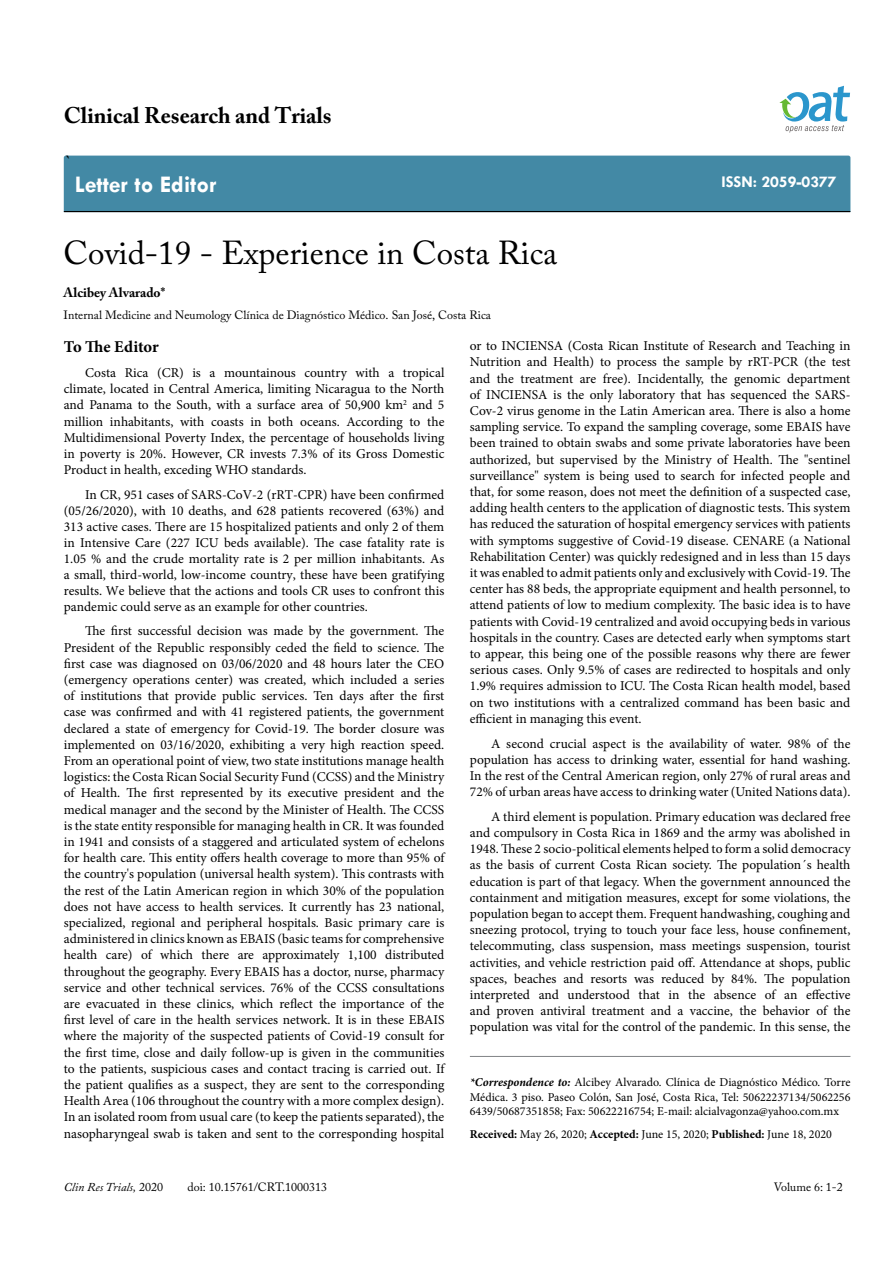
<style>
.page{position:relative;width:893px;height:1263px;background:#fff}
.page>*{position:absolute;margin:0;border:0;box-sizing:border-box;transform-origin:0 0}
.t1{font:33px "Adobe Caslon Pro";color:#000}
.t2{font:700 24px "Tw Cen";color:#fff}
.t3{font:700 22.5px "Adobe Caslon Pro";color:#000}
.t4{font:18px "Times New Roman";color:#000}
.t5{font:700 16.5px "Tw Cen";color:#fff}
.t6{font:700 16.5px "Minion Pro";letter-spacing:-.01em;color:#000}
.t7{font:13.5px/16.2px "Minion Pro";color:#000;text-align:justify}
.t8{font:700 13.5px "Adobe Caslon Pro";color:#000}
.t9{font:12px/14.4px "Minion Pro";color:#000;text-align:justify}
.t10{font:12px "Adobe Caslon Pro";color:#000}
.t11{font:italic 12px "Adobe Caslon Pro";color:#000}
.s1{font-style:normal}
.s2{font-weight:700;font-style:italic}
.s3{font-weight:700}
</style>
<div class="page">
<div style="left:64px;top:156px;width:786px;height:55px;background:#4389a5"></div>
<hr style="left:64px;top:211px;width:786px;height:1px;background:#000">
<svg style="left:779px;top:86px;width:71px;height:47px"></svg>
<hr style="left:470px;top:1056px;width:380px;height:1px;background:#808285">
<h3 class="t3" style="left:64px;top:102px;width:269px">Clinical Research and Trials</h3>
<h3 class="t4" style="left:65px;top:149px;width:7px">`</h3>
<h2 class="t2" style="left:75px;top:170px;width:143px">Letter to Editor</h2>
<h1 class="t1" style="left:64px;top:233px;width:495px">Covid-19 - Experience in Costa Rica</h1>
<p class="t8" style="left:64px;top:284px;width:103px">Alcibey Alvarado*</p>
<p class="t10" style="left:64px;top:308px;width:429px">Internal Medicine and Neumology Clínica de Diagnóstico Médico. San José, Costa Rica</p>
<p class="t5" style="left:721px;top:172px;width:117px">ISSN: 2059-0377</p>
<p class="t6" style="left:64px;top:335px;width:96px">To The Editor</p>
<p class="t7" style="left:64px;top:365px;width:382px;text-indent:21px">Costa Rica (CR) is a mountainous country with a tropical climate, located in Central America, limiting Nicaragua to the North and Panama to the South, with a surface area of 50,900 km<sup>2</sup> and 5 million inhabitants, with coasts in both oceans. According to the Multidimensional Poverty Index, the percentage of households living in poverty is 20%. However, CR invests 7.3% of its Gross Domestic Product in health, exceding WHO standards.</p>
<p class="t7" style="left:64px;top:487px;width:382px;text-indent:21px">In CR, 951 cases of SARS-CoV-2 (rRT-CPR) have been confirmed (05/26/2020), with 10 deaths, and 628 patients recovered (63%) and 313 active cases. There are 15 hospitalized patients and only 2 of them in Intensive Care (227 ICU beds available). The case fatality rate is 1.05 % and the crude mortality rate is 2 per million inhabitants. As a small, third-world, low-income country, these have been gratifying results. We believe that the actions and tools CR uses to confront this pandemic could serve as an example for other countries.</p>
<p class="t7" style="left:64px;top:623px;width:382px;text-indent:21px">The first successful decision was made by the government. The President of the Republic responsibly ceded the field to science. The first case was diagnosed on 03/06/2020 and 48 hours later the CEO (emergency operations center) was created, which included a series of institutions that provide public services. Ten days after the first case was confirmed and with 41 registered patients, the government declared a state of emergency for Covid-19. The border closure was implemented on 03/16/2020, exhibiting a very high reaction speed.<br>From an operational point of view, two state institutions manage health logistics: the Costa Rican Social Security Fund (CCSS) and the Ministry of Health. The first represented by its executive president and the medical manager and the second by the Minister of Health. The CCSS is the state entity responsible for managing health in CR. It was founded in 1941 and consists of a staggered and articulated system of echelons for health care. This entity offers health coverage to more than 95% of the country's population (universal health system). This contrasts with the rest of the Latin American region in which 30% of the population does not have access to health services. It currently has 23 national, specialized, regional and peripheral hospitals. Basic primary care is administered in clinics known as EBAIS (basic teams for comprehensive health care) of which there are approximately 1,100 distributed throughout the geography. Every EBAIS has a doctor, nurse, pharmacy service and other technical services. 76% of the CCSS consultations are evacuated in these clinics, which reflect the importance of the first level of care in the health services network. It is in these EBAIS where the majority of the suspected patients of Covid-19 consult for the first time, close and daily follow-up is given in the communities to the patients, suspicious cases and contact tracing is carried out. If the patient qualifies as a suspect, they are sent to the corresponding Health Area (106 throughout the country with a more complex design).<br>In an isolated room from usual care (to keep the patients separated), the nasopharyngeal swab is taken and sent to the corresponding hospital</p>
<p class="t11" style="left:64px;top:1180px;width:101px">Clin Res Trials, <span class="s1">2020</span></p>
<p class="t10" style="left:188px;top:1180px;width:141px">doi: 10.15761/CRT.1000313</p>
<p class="t7" style="left:470px;top:338px;width:382px">or to INCIENSA (Costa Rican Institute of Research and Teaching in Nutrition and Health) to process the sample by rRT-PCR (the test and the treatment are free). Incidentally, the genomic department of INCIENSA is the only laboratory that has sequenced the SARS-Cov-2 virus genome in the Latin American area. There is also a home sampling service. To expand the sampling coverage, some EBAIS have been trained to obtain swabs and some private laboratories have been authorized, but supervised by the Ministry of Health. The "sentinel surveillance" system is being used to search for infected people and that, for some reason, does not meet the definition of a suspected case, adding health centers to the application of diagnostic tests. This system has reduced the saturation of hospital emergency services with patients with symptoms suggestive of Covid-19 disease. CENARE (a National Rehabilitation Center) was quickly redesigned and in less than 15 days it was enabled to admit patients only and exclusively with Covid-19. The center has 88 beds, the appropriate equipment and health personnel, to attend patients of low to medium complexity. The basic idea is to have patients with Covid-19 centralized and avoid occupying beds in various hospitals in the country. Cases are detected early when symptoms start to appear, this being one of the possible reasons why there are fewer serious cases. Only 9.5% of cases are redirected to hospitals and only 1.9% requires admission to ICU. The Costa Rican health model, based on two institutions with a centralized command has been basic and efficient in managing this event.</p>
<p class="t7" style="left:470px;top:735px;width:382px;text-indent:21px">A second crucial aspect is the availability of water. 98% of the population has access to drinking water, essential for hand washing.<br>In the rest of the Central American region, only 27% of rural areas and 72% of urban areas have access to drinking water (United Nations data).</p>
<p class="t7" style="left:470px;top:808px;width:382px;text-indent:21px">A third element is population. Primary education was declared free and compulsory in Costa Rica in 1869 and the army was abolished in 1948. These 2 socio-political elements helped to form a solid democracy as the basis of current Costa Rican society. The population´s health education is part of that legacy. When the government announced the containment and mitigation measures, except for some violations, the population began to accept them. Frequent handwashing, coughing and sneezing protocol, trying to touch your face less, house confinement, telecommuting, class suspension, mass meetings suspension, tourist activities, and vehicle restriction paid off. Attendance at shops, public spaces, beaches and resorts was reduced by 84%. The population interpreted and understood that in the absence of an effective and proven antiviral treatment and a vaccine, the behavior of the population was vital for the control of the pandemic. In this sense, the</p>
<p class="t9" style="left:470px;top:1075px;width:382px"><span class="s2">*Correspondence to:</span> Alcibey Alvarado. Clínica de Diagnóstico Médico. Torre Médica. 3 piso. Paseo Colón, San José, Costa Rica, Tel: 50622237134/5062256<br>6439/50687351858; Fax: 50622216754; E-mail: alcialvagonza@yahoo.com.mx</p>
<p class="t9" style="left:470px;top:1127px;width:364px"><span class="s3">Received:</span> May 26, 2020; <span class="s3">Accepted:</span> June 15, 2020; <span class="s3">Published:</span> June 18, 2020</p>
<p class="t10" style="left:774px;top:1180px;width:71px">Volume 6: 1-2</p>
</div>
